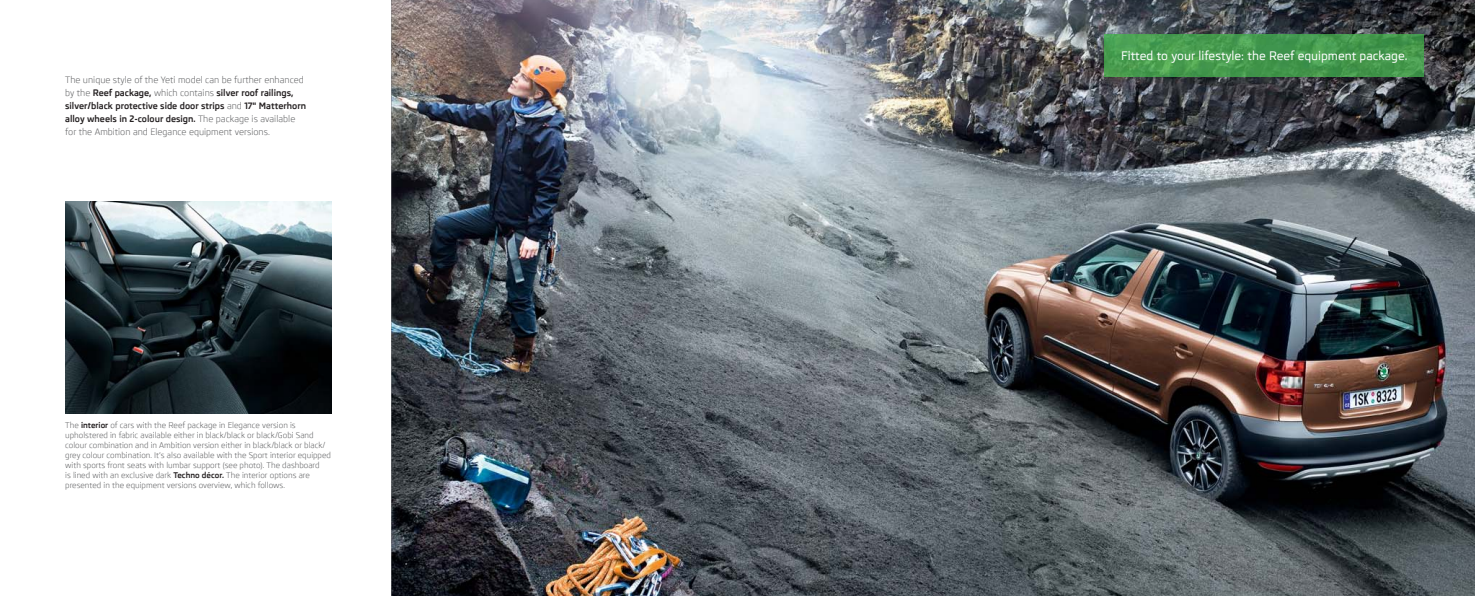
<style>
.page{position:relative;width:1475px;height:596px;background:#fff}
.page>*{position:absolute;margin:0;border:0;box-sizing:border-box;transform-origin:0 0}
.t1{font:500 12px "Skoda Pro";color:#fff}
.t2{font:9px/13px "Skoda Pro";color:#58595b}
.t3{font:8px/10px "Skoda Pro";color:#58595b}
.s1{font-weight:700;color:#231f20}
</style>
<div class="page">
<img style="left:391px;top:0;width:1083px;height:595px">
<img style="left:1104px;top:34px;width:319px;height:43px">
<img style="left:65px;top:202px;width:267px;height:211px">
<p class="t2" style="left:65px;top:73px;width:242px">The unique style of the Yeti model can be further enhanced by the <span class="s1">Reef package,</span> which contains <span class="s1">silver roof railings, silver/black protective side door strips</span> and <span class="s1">17" Matterhorn alloy wheels in 2-colour design.</span> The package is available for the Ambition and Elegance equipment versions.</p>
<p class="t3" style="left:65px;top:419px;width:267px">The <span class="s1">interior</span> of cars with the Reef package in Elegance version is upholstered in fabric available either in black/black or black/Gobi Sand colour combination and in Ambition version either in black/black or black/ grey colour combination. It’s also available with the Sport interior equipped with sports front seats with lumbar support (see photo). The dashboard<br>is lined with an exclusive dark <span class="s1">Techno décor.</span> The interior options are presented in the equipment versions overview, which follows.</p>
<h1 class="t1" style="left:1121px;top:48px;width:287px">Fitted to your lifestyle: the Reef equipment package.</h1>
</div>
